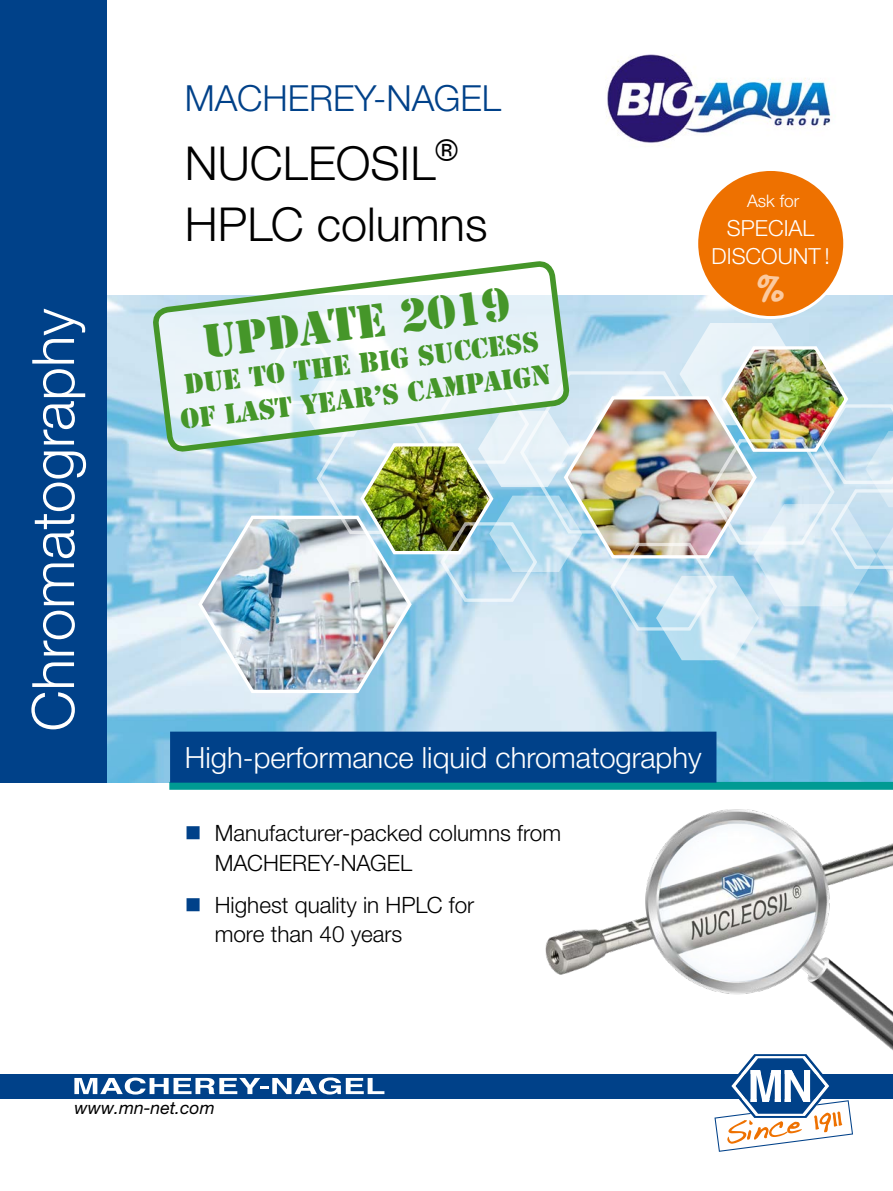
<style>
.page{position:relative;width:893px;height:1191px;background:#fff}
.page>*{position:absolute;margin:0;border:0;box-sizing:border-box;transform-origin:0 0}
.t1{font:300 58.5px "Helvetica Neue LTW1 G";color:#fff}
.t2{font:300 46.8px/60.9px "Helvetica Neue LTW1 G";color:#000}
.t3{font:43.95px "Stencil Std";color:#459629}
.t4{font:700 41.4px "Segoe Print";color:#fbcaa0}
.t5{font:300 36px "Helvetica Neue LTW1 G";color:#004189}
.t6{font:300 29.25px "Helvetica Neue LTW1 G";color:#fff}
.t7{font:26.4px/34.2px "Stencil Std";color:#459629;text-align:center}
.t8{font:300 22.5px/29.2px "Helvetica Neue LTW1 G";color:#000}
.t9{font:300 22.2px/28.8px "Helvetica Neue LTW1 G";color:#fff;text-align:center}
.t10{font:italic 17.55px "Helvetica Neue LTW1 G";color:#000}
.t11{font:300 17.25px "Helvetica Neue LTW1 G";color:#fff}
.s1{color:#004189}
</style>
<div class="page">
<img style="left:106px;top:296px;width:787px;height:486px">
<img style="left:196px;top:323px;width:697px;height:373px">
<svg style="left:169px;top:782px;width:224px;height:7px"></svg>
<div style="left:442px;top:1073px;width:451px;height:25px;background:#004189"></div>
<svg style="left:714px;top:1077px;width:139px;height:74px"></svg>
<div style="left:0;top:1073px;width:451px;height:25px;background:#004189"></div>
<svg style="left:74px;top:1077px;width:310px;height:17px"></svg>
<div style="left:0;top:0;width:106px;height:782px;background:#004189"></div>
<div style="left:170px;top:731px;width:546px;height:51px;background:#004189"></div>
<img style="left:393px;top:774px;width:500px;height:303px">
<img style="left:606px;top:54px;width:225px;height:92px">
<div style="left:697px;top:169px;width:148px;height:148px;background:#ee7100;border-radius:50%"></div>
<div style="left:695px;top:168px;width:151px;height:151px;border:3px solid #fff;border-radius:50%"></div>
<svg style="left:154px;top:263px;width:414px;height:266px"></svg>
<h1 class="t1" style="left:17px;top:731px;width:424px;rotate:-90deg">Chromatography</h1>
<h3 class="t5" style="left:185px;top:76px;width:318px">MACHEREY-NAGEL</h3>
<h2 class="t2" style="left:185px;top:133px;width:304px">NUCLEOSIL<sup>®<br></sup>HPLC columns</h2>
<h3 class="t3" style="left:200px;top:313px;width:311px;rotate:-7deg">Update 2019</h3>
<p class="t7" style="left:174px;top:369px;width:374px;rotate:-7deg">due to the big success of last year’s campaign</p>
<p class="t11" style="left:747px;top:190px;width:54px">Ask for</p>
<p class="t9" style="left:711px;top:213px;width:120px">SPECIAL<br>DISCOUNT !</p>
<h3 class="t4" style="left:756px;top:250px;width:32px">%</h3>
<h3 class="t6" style="left:185px;top:739px;width:518px">High-performance liquid chromatography</h3>
<p class="t8" style="left:215px;top:818px;width:348px;text-indent:-30px"><span class="s1">■</span> Manufacturer-packed columns from<br>MACHEREY-NAGEL</p>
<p class="t8" style="left:215px;top:889px;width:261px;text-indent:-30px"><span class="s1">■</span> Highest quality in HPLC for more than 40 years</p>
<p class="t10" style="left:74px;top:1097px;width:142px">www.mn-net.com</p>
<p class="t10" style="left:64px;top:1097px;width:142px">www.mn-net.com</p>
</div>
